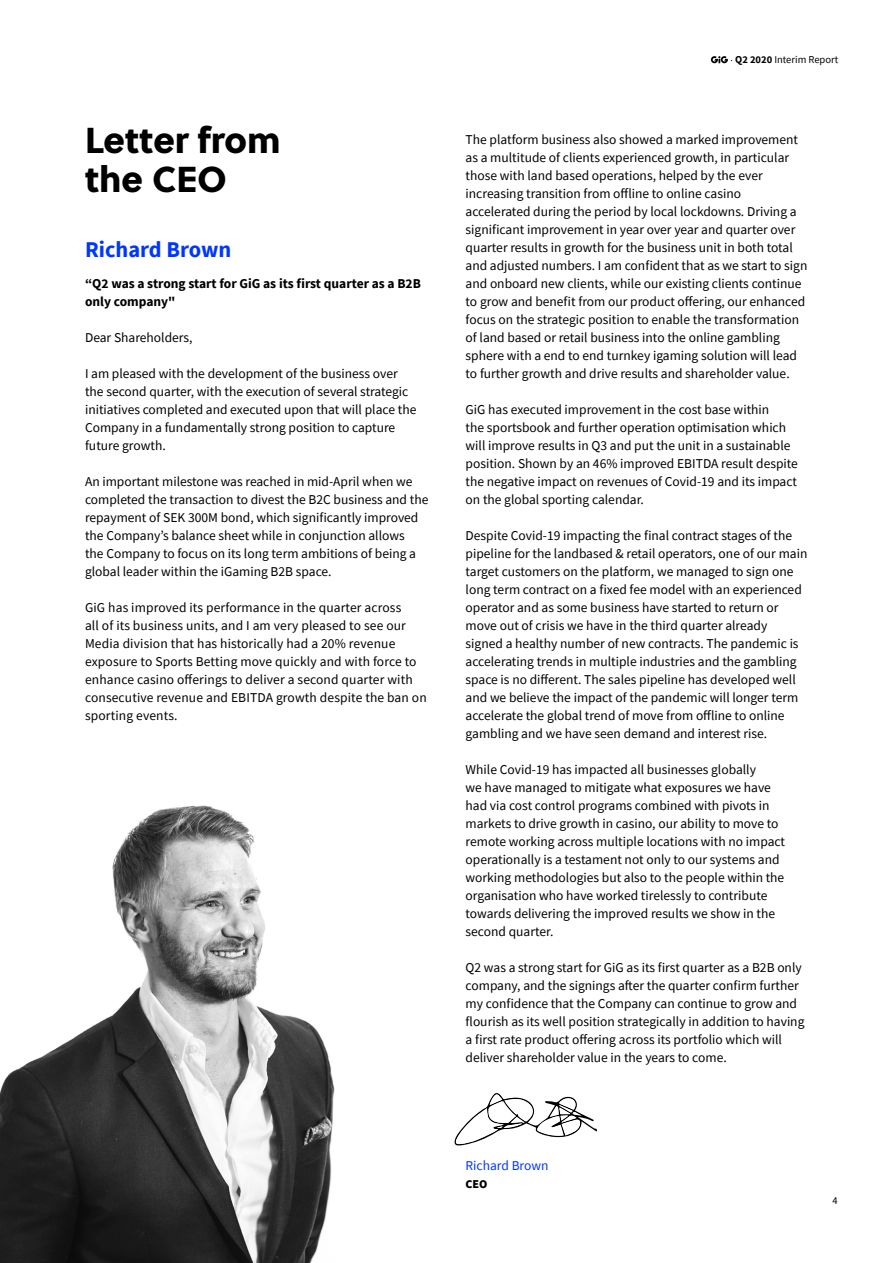
<style>
.page{position:relative;width:893px;height:1263px;background:#fff}
.page>*{position:absolute;margin:0;border:0;box-sizing:border-box;transform-origin:0 0}
.t1{font:36px/39px "Soleil Xb";color:#000}
.t2{font:700 22.5px "Source Sans Pro";color:#0037ff}
.t3{font:13.5px/18px "Source Sans Pro";color:#000}
.t4{font:700 13.5px/18px "Source Sans Pro";color:#000}
.t5{font:13.5px "Source Sans Pro";color:#0037ff}
.t6{font:900 12px "Source Sans Pro";color:#000}
.t7{font:10.5px "Source Sans Pro";color:#000}
.s1{font-family:"Minion Pro"}
.s2{font-weight:700}
</style>
<div class="page">
<svg style="left:454px;top:1093px;width:143px;height:52px"></svg>
<img style="left:0;top:805px;width:335px;height:458px">
<svg style="left:711px;top:56px;width:17px;height:7px"></svg>
<h1 class="t1" style="left:85px;top:119px;width:197px">Letter from the CEO</h1>
<h2 class="t2" style="left:85px;top:235px;width:148px">Richard Brown</h2>
<p class="t4" style="left:85px;top:274px;width:337px">“Q2 was a strong start for GiG as its first quarter as a B2B only company"</p>
<p class="t3" style="left:85px;top:328px;width:109px">Dear Shareholders,</p>
<p class="t3" style="left:85px;top:364px;width:333px">I am pleased with the development of the business over the second quarter, with the execution of several strategic initiatives completed and executed upon that will place the Company in a fundamentally strong position to capture future growth.</p>
<p class="t3" style="left:85px;top:472px;width:345px">An important milestone was reached in mid-April when we completed the transaction to divest the B2C business and the repayment of SEK 300M bond, which significantly improved the Company’s balance sheet while in conjunction allows<br>the Company to focus on its long term ambitions of being a global leader within the iGaming B2B space.</p>
<p class="t3" style="left:85px;top:598px;width:343px">GiG has improved its performance in the quarter across<br>all of its business units, and I am very pleased to see our Media division that has historically had a 20% revenue exposure to Sports Betting move quickly and with force to enhance casino offerings to deliver a second quarter with consecutive revenue and EBITDA growth despite the ban on sporting events.</p>
<p class="t7" style="left:730px;top:53px;width:109px"><span class="s1">·</span> <span class="s2">Q2 2020</span> Interim Report</p>
<p class="t3" style="left:466px;top:130px;width:343px">The platform business also showed a marked improvement as a multitude of clients experienced growth, in particular those with land based operations, helped by the ever increasing transition from offline to online casino accelerated during the period by local lockdowns. Driving a significant improvement in year over year and quarter over quarter results in growth for the business unit in both total and adjusted numbers. I am confident that as we start to sign and onboard new clients, while our existing clients continue to grow and benefit from our product offering, our enhanced focus on the strategic position to enable the transformation of land based or retail business into the online gambling sphere with a end to end turnkey igaming solution will lead to further growth and drive results and shareholder value.</p>
<p class="t3" style="left:466px;top:400px;width:334px">GiG has executed improvement in the cost base within<br>the sportsbook and further operation optimisation which will improve results in Q3 and put the unit in a sustainable position. Shown by an 46% improved EBITDA result despite the negative impact on revenues of Covid-19 and its impact on the global sporting calendar.</p>
<p class="t3" style="left:466px;top:526px;width:343px">Despite Covid-19 impacting the final contract stages of the pipeline for the landbased &amp; retail operators, one of our main target customers on the platform, we managed to sign one long term contract on a fixed fee model with an experienced operator and as some business have started to return or move out of crisis we have in the third quarter already signed a healthy number of new contracts. The pandemic is accelerating trends in multiple industries and the gambling space is no different. The sales pipeline has developed well and we believe the impact of the pandemic will longer term accelerate the global trend of move from offline to online gambling and we have seen demand and interest rise.</p>
<p class="t3" style="left:466px;top:760px;width:321px">While Covid-19 has impacted all businesses globally<br>we have managed to mitigate what exposures we have had via cost control programs combined with pivots in markets to drive growth in casino, our ability to move to remote working across multiple locations with no impact operationally is a testament not only to our systems and working methodologies but also to the people within the organisation who have worked tirelessly to contribute towards delivering the improved results we show in the second quarter.</p>
<p class="t3" style="left:466px;top:958px;width:340px">Q2 was a strong start for GiG as its first quarter as a B2B only company, and the signings after the quarter confirm further my confidence that the Company can continue to grow and flourish as its well position strategically in addition to having a first rate product offering across its portfolio which will deliver shareholder value in the years to come.</p>
<p class="t5" style="left:466px;top:1157px;width:84px">Richard Brown</p>
<p class="t6" style="left:466px;top:1176px;width:24px">CEO</p>
<p class="t7" style="left:832px;top:1193px;width:7px">4</p>
</div>
